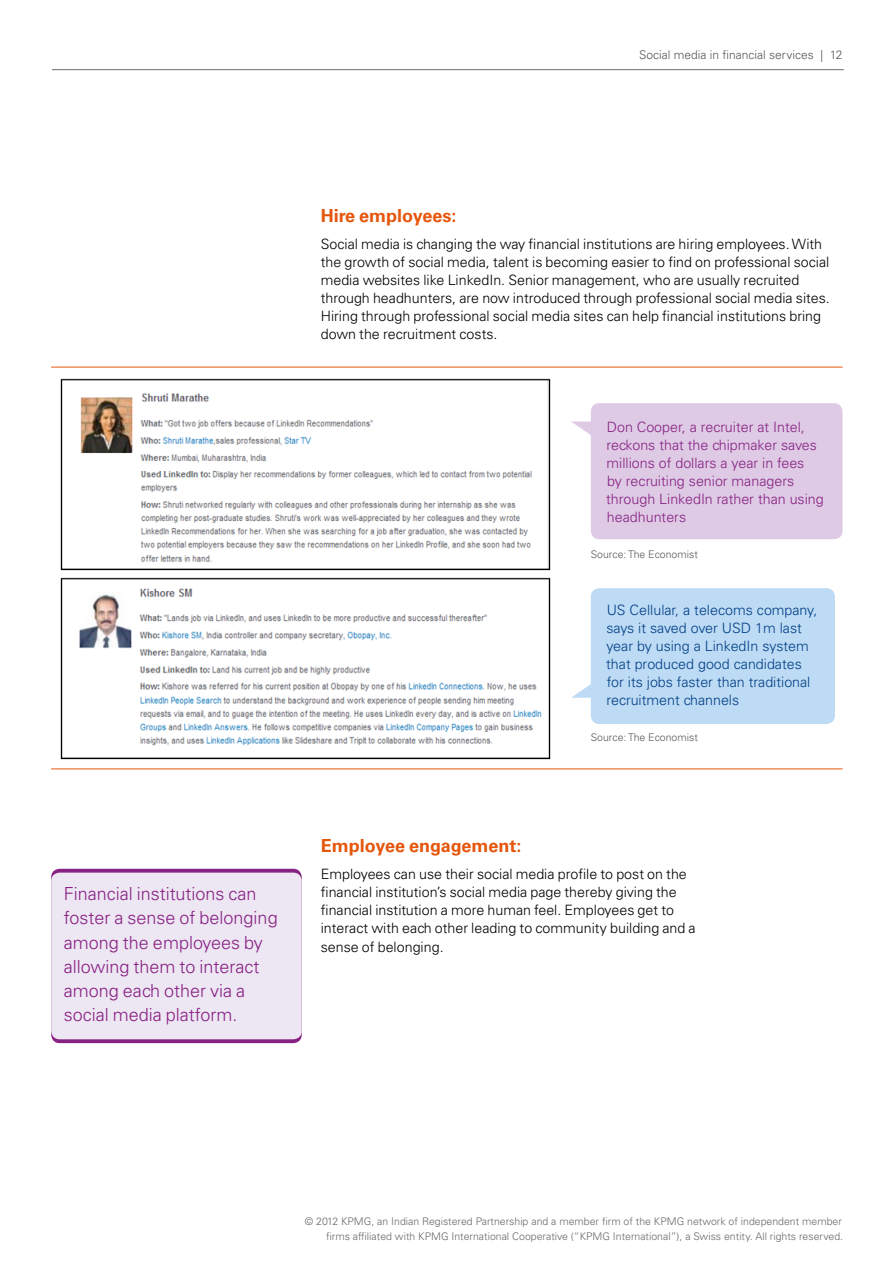
<style>
.page{position:relative;width:893px;height:1263px;background:#fff}
.page>*{position:absolute;margin:0;border:0;box-sizing:border-box;transform-origin:0 0}
.t1{font:300 18px/24px "Univers LT Std";color:#872183}
.t2{font:700 18px "Univers LT Std";color:#e5560b}
.t3{font:300 14.25px/18px "Univers LT Std";color:#000}
.t4{font:300 14.25px/18px "Univers LT Std";color:#023f87}
.t5{font:300 14.25px/18px "Univers LT Std";color:#872183}
.t6{font:300 12px "Univers LT Std";color:#575756}
.t7{font:300 10.5px/15px "Univers LT Std";color:#686868;text-align:right}
.t8{font:300 10.5px "Univers LT Std";color:#575756}
</style>
<div class="page">
<svg style="left:51px;top:869px;width:251px;height:174px;background:#90328d"></svg>
<hr style="left:51px;top:367px;width:791px;height:1px;background:#e5560b">
<hr style="left:51px;top:768px;width:791px;height:1px;background:#e5560b">
<img style="left:61px;top:378px;width:490px;height:192px">
<img style="left:61px;top:577px;width:490px;height:182px">
<div style="left:591px;top:588px;width:244px;height:136px;background:#bddbf4;border-radius:9px"></div>
<div style="left:591px;top:403px;width:251px;height:136px;background:#decae4;border-radius:9px"></div>
<svg style="left:571px;top:683px;width:20px;height:15px"></svg>
<svg style="left:571px;top:421px;width:20px;height:15px"></svg>
<div style="left:51px;top:873px;width:251px;height:166px;background:#ede6f3;border-radius:9px"></div>
<hr style="left:52px;top:69px;width:792px;height:1px;background:#696a6f">
<p class="t6" style="left:639px;top:48px;width:205px">Social media in financial services | 12</p>
<p class="t1" style="left:64px;top:882px;width:215px">Financial institutions can foster a sense of belonging among the employees by allowing them to interact among each other via a social media platform.</p>
<p class="t2" style="left:321px;top:205px;width:137px">Hire employees:</p>
<p class="t3" style="left:321px;top:235px;width:511px">Social media is changing the way financial institutions are hiring employees. With the growth of social media, talent is becoming easier to find on professional social media websites like LinkedIn. Senior management, who are usually recruited through headhunters, are now introduced through professional social media sites.<br>Hiring through professional social media sites can help financial institutions bring down the recruitment costs.</p>
<p class="t5" style="left:606px;top:418px;width:219px">Don Cooper, a recruiter at Intel, reckons that the chipmaker saves millions of dollars a year in fees<br>by recruiting senior managers through LinkedIn rather than using headhunters</p>
<p class="t8" style="left:591px;top:548px;width:109px">Source: The Economist</p>
<p class="t4" style="left:606px;top:601px;width:213px">US Cellular, a telecoms company, says it saved over USD 1m last year by using a LinkedIn system that produced good candidates for its jobs faster than traditional recruitment channels</p>
<p class="t8" style="left:591px;top:731px;width:109px">Source: The Economist</p>
<p class="t2" style="left:321px;top:835px;width:202px">Employee engagement:</p>
<p class="t3" style="left:321px;top:865px;width:376px">Employees can use their social media profile to post on the financial institution’s social media page thereby giving the financial institution a more human feel. Employees get to interact with each other leading to community building and a sense of belonging.</p>
<p class="t7" style="left:305px;top:1213px;width:540px">© 2012 KPMG, an Indian Registered Partnership and a member firm of the KPMG network of independent member firms affiliated with KPMG International Cooperative (“KPMG International”), a Swiss entity. All rights reserved.</p>
</div>
